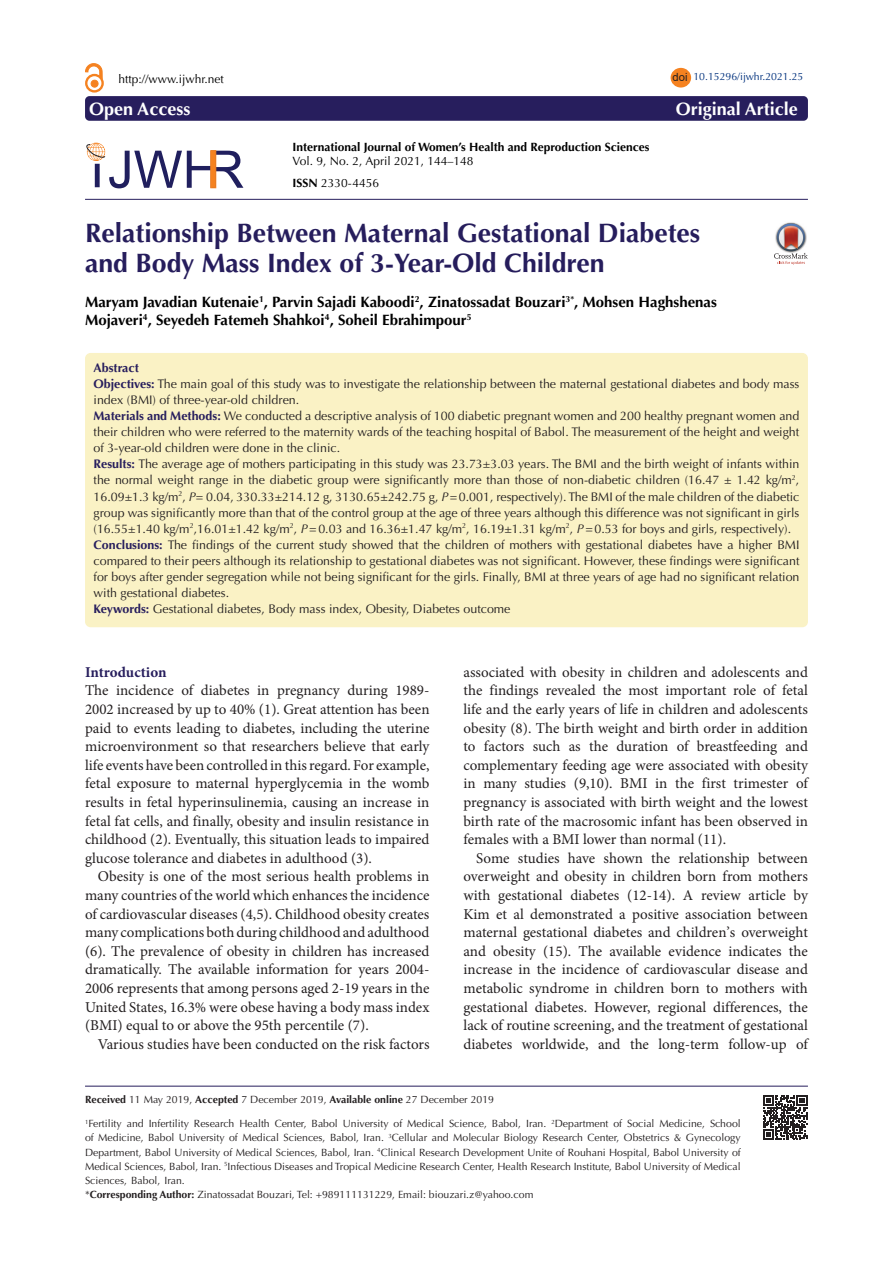
<style>
.page{position:relative;width:893px;height:1263px;background:#fff}
.page>*{position:absolute;margin:0;border:0;box-sizing:border-box;transform-origin:0 0}
.Pa3{font:700 26.7px/30px "Optima LT Std";color:#261d5c}
.t1{font:700 18px "Optima LT Std";color:#fff}
.t2{font:15px/18.6px "Minion Pro";color:#231f20;text-align:justify}
.t3{font:700 15px/18px "Optima LT Std";color:#000}
.t4{font:700 15px "Minion Pro";letter-spacing:-.005em;color:#271e5d}
.t5{font:12.45px/16px "Optima LT Std";color:#231f20;text-align:justify}
.t6{font:700 12.45px "Optima LT Std";color:#261d5c}
.t7{font:12px "Optima LT Std";color:#000}
.t8{font:700 12px "Optima LT Std";color:#000}
.t9{font:11.25px "Arial";color:#231f20}
.t10{font:10.5px/14.2px "Optima LT Std";color:#231f20;text-align:justify}
.t11{font:10.5px "Optima LT Std";color:#00317d}
.s1{font-weight:700}
.s2{font-weight:700;color:#261d5c}
.s3{font-weight:700;color:#271e5d}
.s4{font-style:italic}
</style>
<div class="page">
<div style="left:85px;top:353px;width:723px;height:274px;background:#faf2c5;border-radius:6px"></div>
<div style="left:85px;top:96px;width:723px;height:25px;background:#271e5d;border-radius:4px"></div>
<hr style="left:85px;top:199px;width:723px;height:1px;background:#271e5d">
<div style="left:671px;top:68px;width:20px;height:20px;background:#f58220;border-radius:50%"></div>
<div style="left:91px;top:80px;width:7px;height:7px;background:#f58220;border-radius:50%"></div>
<div style="left:91px;top:80px;width:7px;height:7px;border:1px solid #f58220;border-radius:50%"></div>
<div style="left:85px;top:74px;width:19px;height:19px;border:2px solid #f58220;border-radius:50%"></div>
<svg style="left:85px;top:63px;width:17px;height:16px"></svg>
<hr style="left:85px;top:1086px;width:723px;height:1px;background:#261d5c">
<svg style="left:763px;top:1095px;width:44px;height:45px"></svg>
<svg style="left:774px;top:223px;width:34px;height:42px"></svg>
<svg style="left:86px;top:143px;width:157px;height:45px"></svg>
<svg style="left:211px;top:150px;width:5px;height:38px"></svg>
<p class="t7" style="left:118px;top:72px;width:107px">http://www.ijwhr.net</p>
<p class="t9" style="left:672px;top:70px;width:17px">doi</p>
<p class="t11" style="left:693px;top:71px;width:111px">10.15296/ijwhr.2021.25</p>
<p class="t1" style="left:89px;top:98px;width:103px">Open Access</p>
<p class="t1" style="left:676px;top:98px;width:124px">Original Article</p>
<p class="t8" style="left:293px;top:140px;width:358px">International Journal of Women’s Health and Reproduction Sciences</p>
<p class="t7" style="left:293px;top:154px;width:183px">Vol. 9, No. 2, April 2021, 144–148</p>
<p class="t7" style="left:293px;top:176px;width:88px"><span class="s1">ISSN</span> 2330-4456</p>
<p class="Pa3" style="left:85px;top:218px;width:617px">Relationship Between Maternal Gestational Diabetes and Body Mass Index of 3-Year-Old Children</p>
<p class="t3" style="left:85px;top:293px;width:633px">Maryam Javadian Kutenaie<sup>1</sup>, Parvin Sajadi Kaboodi<sup>2</sup>, Zinatossadat Bouzari<sup>3*</sup>, Mohsen Haghshenas<br>Mojaveri<sup>4</sup>, Seyedeh Fatemeh Shahkoi<sup>4</sup>, Soheil Ebrahimpour<sup>5</sup></p>
<p class="t6" style="left:94px;top:361px;width:47px">Abstract</p>
<p class="t5" style="left:94px;top:376px;width:707px"><span class="s2">Objectives:</span> The main goal of this study was to investigate the relationship between the maternal gestational diabetes and body mass index (BMI) of three-year-old children.</p>
<p class="t5" style="left:94px;top:408px;width:707px"><span class="s3">Materials and Methods:</span> We conducted a descriptive analysis of 100 diabetic pregnant women and 200 healthy pregnant women and their children who were referred to the maternity wards of the teaching hospital of Babol. The measurement of the height and weight of 3-year-old children were done in the clinic.</p>
<p class="t5" style="left:94px;top:456px;width:707px"><span class="s3">Results:</span> The average age of mothers participating in this study was 23.73±3.03 years. The BMI and the birth weight of infants within the normal weight range in the diabetic group were significantly more than those of non-diabetic children (16.47 ± 1.42 kg/m<sup>2</sup>, 16.09±1.3 kg/m<sup>2</sup>, <span class="s4">P</span>= 0.04, 330.33±214.12 g, 3130.65±242.75 g, <span class="s4">P</span>=0.001, respectively). The BMI of the male children of the diabetic group was significantly more than that of the control group at the age of three years although this difference was not significant in girls (16.55±1.40 kg/m<sup>2</sup>,16.01±1.42 kg/m<sup>2</sup>, <span class="s4">P</span>=0.03 and 16.36±1.47 kg/m<sup>2</sup>, 16.19±1.31 kg/m<sup>2</sup>, <span class="s4">P</span>=0.53 for boys and girls, respectively).</p>
<p class="t5" style="left:94px;top:537px;width:707px"><span class="s3">Conclusions:</span> The findings of the current study showed that the children of mothers with gestational diabetes have a higher BMI compared to their peers although its relationship to gestational diabetes was not significant. However, these findings were significant for boys after gender segregation while not being significant for the girls. Finally, BMI at three years of age had no significant relation with gestational diabetes.</p>
<p class="t5" style="left:94px;top:601px;width:418px"><span class="s3">Keywords:</span> Gestational diabetes, Body mass index, Obesity, Diabetes outcome</p>
<p class="t4" style="left:85px;top:661px;width:83px">Introduction</p>
<p class="t2" style="left:85px;top:681px;width:346px">The incidence of diabetes in pregnancy during 1989- 2002 increased by up to 40% (1). Great attention has been paid to events leading to diabetes, including the uterine microenvironment so that researchers believe that early life events have been controlled in this regard. For example, fetal exposure to maternal hyperglycemia in the womb results in fetal hyperinsulinemia, causing an increase in fetal fat cells, and finally, obesity and insulin resistance in childhood (2). Eventually, this situation leads to impaired glucose tolerance and diabetes in adulthood (3).</p>
<p class="t2" style="left:85px;top:867px;width:346px;text-indent:13px">Obesity is one of the most serious health problems in many countries of the world which enhances the incidence of cardiovascular diseases (4,5). Childhood obesity creates many complications both during childhood and adulthood (6). The prevalence of obesity in children has increased dramatically. The available information for years 2004- 2006 represents that among persons aged 2-19 years in the United States, 16.3% were obese having a body mass index (BMI) equal to or above the 95th percentile (7).</p>
<p class="t2" style="left:98px;top:1035px;width:333px">Various studies have been conducted on the risk factors</p>
<p class="t2" style="left:463px;top:663px;width:346px">associated with obesity in children and adolescents and the findings revealed the most important role of fetal life and the early years of life in children and adolescents obesity (8). The birth weight and birth order in addition to factors such as the duration of breastfeeding and complementary feeding age were associated with obesity in many studies (9,10). BMI in the first trimester of pregnancy is associated with birth weight and the lowest birth rate of the macrosomic infant has been observed in females with a BMI lower than normal (11).</p>
<p class="t2" style="left:463px;top:849px;width:346px;text-indent:13px">Some studies have shown the relationship between overweight and obesity in children born from mothers with gestational diabetes (12-14). A review article by Kim et al demonstrated a positive association between maternal gestational diabetes and children’s overweight and obesity (15). The available evidence indicates the increase in the incidence of cardiovascular disease and metabolic syndrome in children born to mothers with gestational diabetes. However, regional differences, the lack of routine screening, and the treatment of gestational diabetes worldwide, and the long-term follow-up of</p>
<p class="t10" style="left:85px;top:1092px;width:410px"><span class="s1">Received</span> 11 May 2019, <span class="s1">Accepted</span> 7 December 2019, <span class="s1">Available online</span> 27 December 2019</p>
<p class="t10" style="left:85px;top:1116px;width:657px"><sup>1</sup>Fertility and Infertility Research Health Center, Babol University of Medical Science, Babol, Iran. <sup>2</sup>Department of Social Medicine, School of Medicine, Babol University of Medical Sciences, Babol, Iran. <sup>3</sup>Cellular and Molecular Biology Research Center, Obstetrics &amp; Gynecology Department, Babol University of Medical Sciences, Babol, Iran. <sup>4</sup>Clinical Research Development Unite of Rouhani Hospital, Babol University of Medical Sciences, Babol, Iran. <sup>5</sup>Infectious Diseases and Tropical Medicine Research Center, Health Research Institute, Babol University of Medical Sciences, Babol, Iran.</p>
<p class="t10" style="left:85px;top:1188px;width:450px">*<span class="s1">Corresponding Author:</span> Zinatossadat Bouzari, Tel: +989111131229, Email: biouzari.z@yahoo.com</p>
</div>
